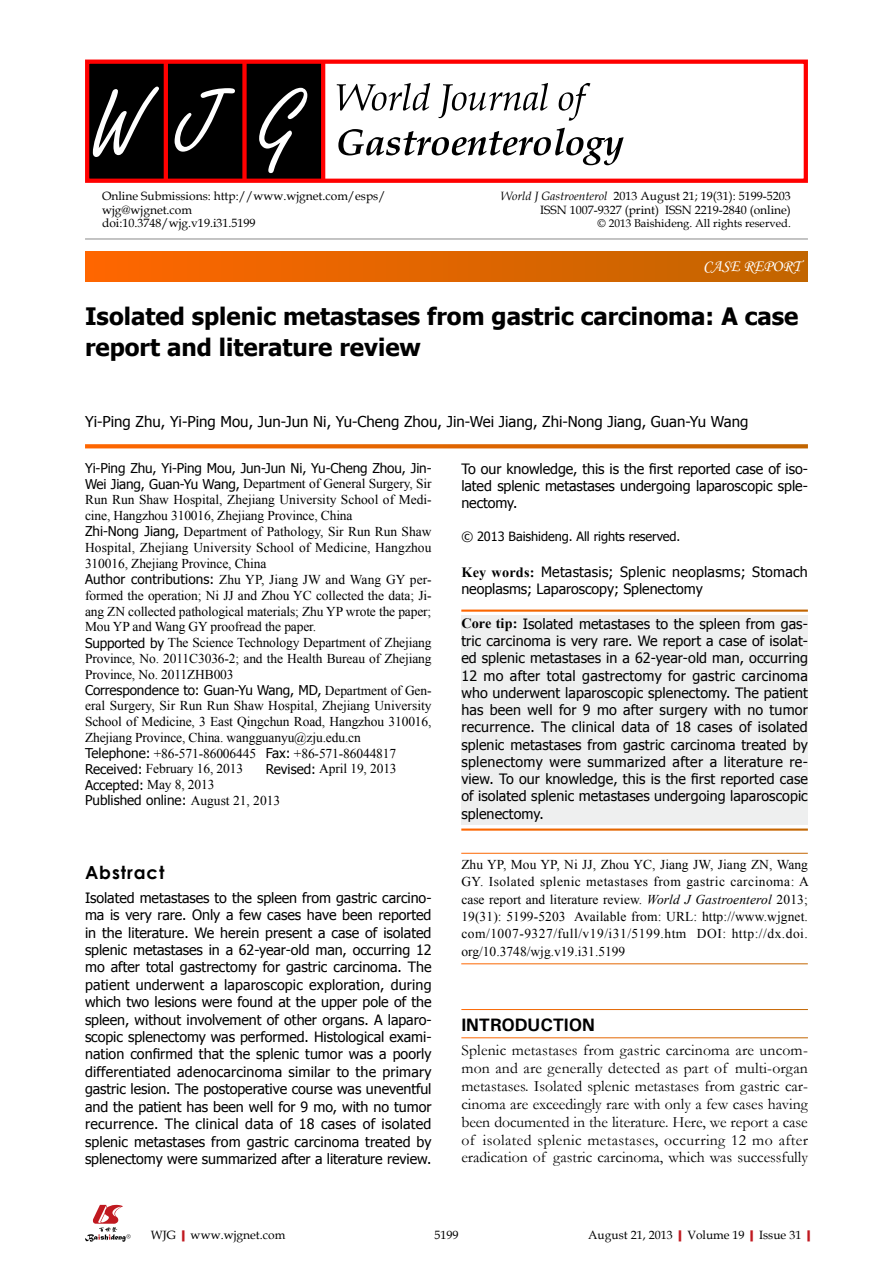
<style>
.page{position:relative;width:893px;height:1263px;background:#fff}
.page>*{position:absolute;margin:0;border:0;box-sizing:border-box;transform-origin:0 0}
.t1{font:700 24px/31.5px "Tahoma";color:#000}
.t2{font:700 18px "Univers";letter-spacing:-.01em;color:#000}
.t3{font:700 18px "Century Gothic";letter-spacing:.05em;color:#000}
.t4{font:16.5px "Monotype Corsiva";color:#fff}
.t5{font:15.75px/17.9px "Garamond";letter-spacing:-.005em;color:#000;text-align:justify}
.t6{font:15px "Tahoma";color:#000}
.t7{font:14.25px/17.4px "Tahoma";letter-spacing:-.005em;color:#000;text-align:justify}
.t8{font:14.25px/17.2px "Tahoma";letter-spacing:.015em;color:#000}
.t9{font:13.5px/15.8px "Times New Roman";letter-spacing:-.01em;color:#000}
.t10{font:13.5px/15.8px "Tahoma";color:#000}
.t11{font:12.75px "Tahoma";letter-spacing:-.005em;color:#000}
.t12{font:12px/13.5px "Book Antiqua";color:#000}
.t13{font:11.25px "Book Antiqua";color:#000}
.s1{font-style:italic}
.s2{font-family:"Tahoma"}
.s3{font-family:"Times New Roman";font-weight:700}
.s4{font-family:"Times New Roman"}
.s5{font-weight:700;color:#c01920}
</style>
<div class="page">
<div style="left:461px;top:616px;width:347px;height:209px;background:#eeefef"></div>
<div style="left:85px;top:252px;width:723px;height:29px;background:linear-gradient(to right,#f60,#c16500)"></div>
<hr style="left:85px;top:239px;width:723px;height:1px;background:#898989">
<div style="left:87px;top:61px;width:236px;height:121px;background:#000"></div>
<hr style="left:164px;top:61px;width:4px;height:121px;background:#f00">
<div style="left:242px;top:61px;width:5px;height:121px;background:#f00"></div>
<hr style="left:321px;top:61px;width:4px;height:121px;background:#f00">
<div style="left:85px;top:60px;width:723px;height:123px;border:4px solid #f00"></div>
<svg style="left:259px;top:88px;width:48px;height:85px"></svg>
<svg style="left:175px;top:88px;width:60px;height:64px"></svg>
<svg style="left:93px;top:87px;width:66px;height:70px"></svg>
<svg style="left:337px;top:83px;width:253px;height:38px"></svg>
<svg style="left:338px;top:128px;width:286px;height:37px"></svg>
<svg style="left:85px;top:1205px;width:46px;height:37px"></svg>
<svg style="left:85px;top:444px;width:723px;height:4px;background:#e16d0d"></svg>
<p class="t12" style="left:102px;top:189px;width:285px">Online Submissions: http://www.wjgnet.com/esps/ wjg@wjgnet.com<br>doi:10.3748/wjg.v19.i31.5199</p>
<p class="t12" style="left:501px;top:189px;width:292px;text-align:right"><span class="s1">World J Gastroenterol</span> 2013 August 21; 19(31): 5199-5203<br>ISSN 1007-9327 (print) ISSN 2219-2840 (online)</p>
<p class="t13" style="left:598px;top:215px;width:195px">© 2013 Baishideng. All rights reserved.</p>
<p class="t4" style="left:703px;top:256px;width:99px">CASE REPORT</p>
<p class="t1" style="left:85px;top:298px;width:715px">Isolated splenic metastases from gastric carcinoma: A case report and literature review</p>
<p class="t6" style="left:85px;top:412px;width:665px">Yi-Ping Zhu, Yi-Ping Mou, Jun-Jun Ni, Yu-Cheng Zhou, Jin-Wei Jiang, Zhi-Nong Jiang, Guan-Yu Wang</p>
<p class="t9" style="left:85px;top:460px;width:348px"><span class="s2">Yi-Ping Zhu, Yi-Ping Mou, Jun-Jun Ni, Yu-Cheng Zhou, Jin-Wei Jiang, Guan-Yu Wang,</span> Department of General Surgery, Sir Run Run Shaw Hospital, Zhejiang University School of Medi&shy;cine, Hangzhou 310016, Zhejiang Province, China<br><span class="s2">Zhi-Nong Jiang,</span> Department of Pathology, Sir Run Run Shaw Hospital, Zhejiang University School of Medicine, Hangzhou 310016, Zhejiang Province, China<br><span class="s2">Author contributions:</span> Zhu YP, Jiang JW and Wang GY per&shy;formed the operation; Ni JJ and Zhou YC collected the data; Ji&shy;ang ZN collected pathological materials; Zhu YP wrote the paper; Mou YP and Wang GY proofread the paper.<br><span class="s2">Supported by</span> The Science Technology Department of Zhejiang Province, No. 2011C3036-2; and the Health Bureau of Zhejiang Province, No. 2011ZHB003<br><span class="s2">Correspondence to: Guan-Yu Wang, MD,</span> Department of Gen&shy;eral Surgery, Sir Run Run Shaw Hospital, Zhejiang University School of Medicine, 3 East Qingchun Road, Hangzhou 310016, Zhejiang Province, China. wangguanyu@zju.edu.cn<br><span class="s2">Telephone:</span> +86-571-86006445 <span class="s2">Fax:</span> +86-571-86044817<br><span class="s2">Received:</span> February 16, 2013</p>
<p class="t7" style="left:461px;top:459px;width:348px">To our knowledge, this is the first reported case of iso&shy;lated splenic metastases undergoing laparoscopic sple&shy;nectomy.</p>
<p class="t11" style="left:461px;top:528px;width:221px">© 2013 Baishideng. All rights reserved.</p>
<p class="t8" style="left:461px;top:562px;width:348px"><span class="s3">Key words:</span> Metastasis; Splenic neoplasms; Stomach neoplasms; Laparoscopy; Splenectomy</p>
<p class="t7" style="left:461px;top:614px;width:348px"><span class="s3">Core tip:</span> Isolated metastases to the spleen from gas&shy;tric carcinoma is very rare. We report a case of isolat&shy;ed splenic metastases in a 62-year-old man, occurring 12 mo after total gastrectomy for gastric carcinoma who underwent laparoscopic splenectomy. The patient has been well for 9 mo after surgery with no tumor recurrence. The clinical data of 18 cases of isolated splenic metastases from gastric carcinoma treated by splenectomy were summarized after a literature re&shy;view. To our knowledge, this is the first reported case of isolated splenic metastases undergoing laparoscopic splenectomy.</p>
<p class="t9" style="left:461px;top:856px;width:349px;line-height:17.2px;text-align:justify">Zhu YP, Mou YP, Ni JJ, Zhou YC, Jiang JW, Jiang ZN, Wang GY. Isolated splenic metastases from gastric carcinoma: A case report and literature review. <span class="s1">World J Gastroenterol</span> 2013; 19(31): 5199-5203 Available from: URL: http://www.wjgnet. com/1007-9327/full/v19/i31/5199.htm DOI: http://dx.doi. org/10.3748/wjg.v19.i31.5199</p>
<p class="t9" style="left:266px;top:761px;width:133px"><span class="s2">Revised:</span> April 19, 2013</p>
<p class="t10" style="left:85px;top:776px;width:197px">Accepted: <span class="s4">May 8, 2013<br></span>Published online: <span class="s4">August 21, 2013</span></p>
<p class="t3" style="left:85px;top:859px;width:81px">Abstract</p>
<p class="t7" style="left:85px;top:888px;width:348px">Isolated metastases to the spleen from gastric carcino&shy;ma is very rare. Only a few cases have been reported in the literature. We herein present a case of isolated splenic metastases in a 62-year-old man, occurring 12 mo after total gastrectomy for gastric carcinoma. The patient underwent a laparoscopic exploration, during which two lesions were found at the upper pole of the spleen, without involvement of other organs. A laparo&shy;scopic splenectomy was performed. Histological exami&shy;nation confirmed that the splenic tumor was a poorly differentiated adenocarcinoma similar to the primary gastric lesion. The postoperative course was uneventful and the patient has been well for 9 mo, with no tumor recurrence. The clinical data of 18 cases of isolated splenic metastases from gastric carcinoma treated by splenectomy were summarized after a literature review.</p>
<p class="t2" style="left:461px;top:1013px;width:135px">INTRODUCTION</p>
<p class="t5" style="left:461px;top:1041px;width:348px">Splenic metastases from gastric carcinoma are uncom&shy;mon and are generally detected as part of multi-organ metastases. Isolated splenic metastases from gastric car&shy;cinoma are exceedingly rare with only a few cases having been documented in the literature. Here, we report a case of isolated splenic metastases, occurring 12 mo after eradication of gastric carcinoma, which was successfully</p>
<p class="t12" style="left:151px;top:1227px;width:136px">WJG<span class="s5">|</span>www.wjgnet.com</p>
<p class="t12" style="left:434px;top:1227px;width:25px">5199</p>
<p class="t12" style="left:588px;top:1227px;width:229px">August 21, 2013<span class="s5">|</span>Volume 19<span class="s5">|</span>Issue 31<span class="s5">|</span></p>
</div>
